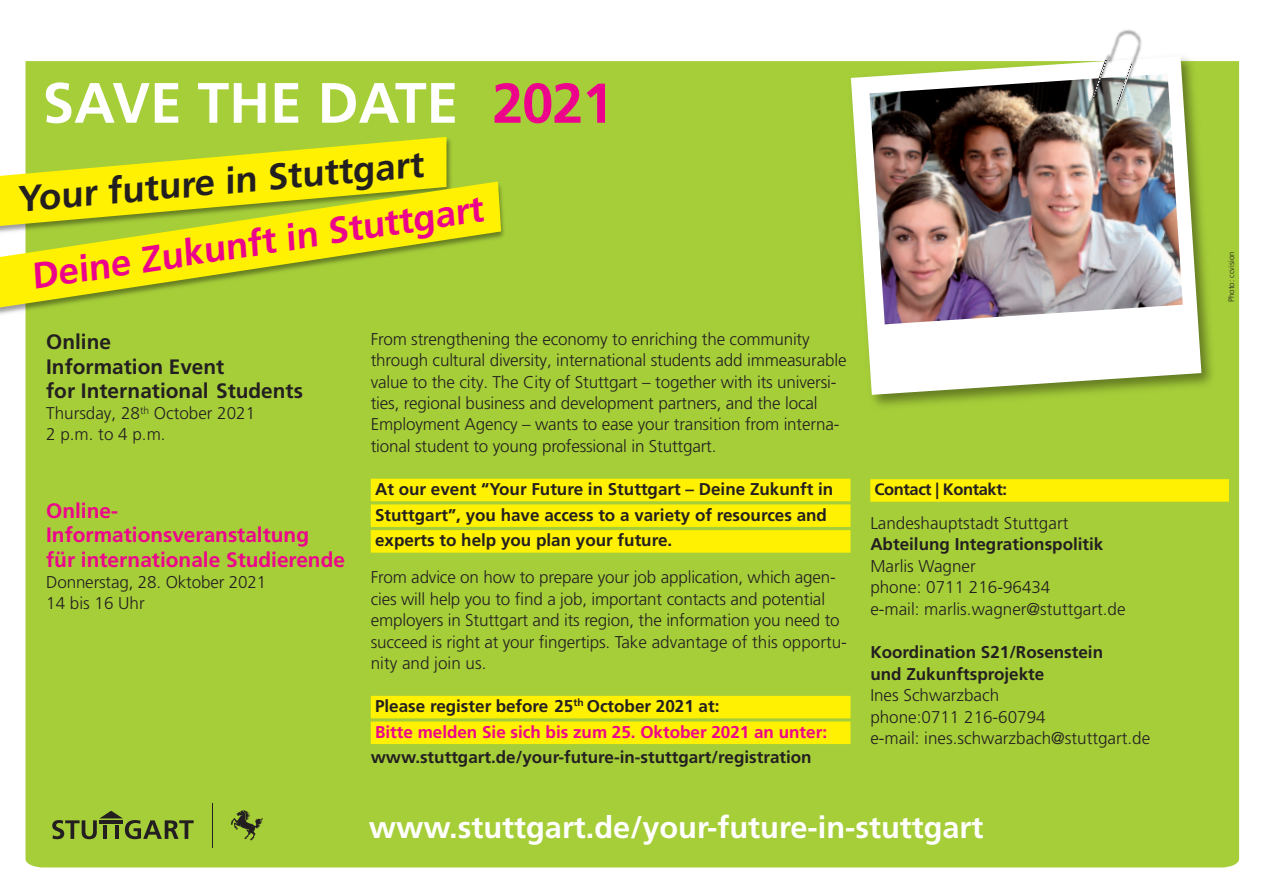
<style>
.page{position:relative;width:1263px;height:893px;background:#fff}
.page>*{position:absolute;margin:0;border:0;box-sizing:border-box;transform-origin:0 0}
.t1{font:700 56.85px "Frutiger LT Com";color:#fff}
.t2{font:700 36.6px "Frutiger LT Com";color:#ed028c}
.t3{font:700 36.6px "Frutiger LT Com";color:#231f20}
.t4{font:700 30.75px "Frutiger LT Com";color:#fff}
.t5{font:700 20.85px/24.6px "Frutiger LT Com";color:#ed028c}
.t6{font:700 20.85px "Frutiger LT Com";color:#231f20}
.t7{font:300 17.1px/21.5px "Frutiger LT Com";letter-spacing:-.01em;color:#231f20}
.t8{font:700 17.1px/21.8px "Frutiger LT Com";color:#231f20}
.t9{font:700 17.1px "Frutiger LT Com";color:#ed028c}
.t10{font:700 16.5px "Frutiger LT Com";letter-spacing:-.025em;color:#231f20}
.t11{font:300 7.95px "Frutiger LT Com";color:#231f20}
.s1{font-size:55.95px;color:#ed028c}
</style>
<div class="page">
<div style="left:26px;top:61px;width:1213px;height:806px;background:#a6ce39"></div>
<svg style="left:52px;top:811px;width:142px;height:28px;background:#7c9631"></svg>
<svg style="left:230px;top:809px;width:33px;height:31px"></svg>
<hr style="left:212px;top:803px;width:1px;height:45px;background:#231f20">
<div style="left:25px;top:131px;width:437px;height:44px;background:#a6ce39"></div>
<svg style="left:11px;top:137px;width:435px;height:38px;background:#d5e123"></svg>
<img style="left:0;top:175px;width:517px;height:148px">
<svg style="left:0;top:181px;width:501px;height:130px;background:#d5dd1a"></svg>
<div style="left:870px;top:479px;width:359px;height:23px;background:#fff101"></div>
<div style="left:371px;top:479px;width:479px;height:22px;background:#fff101"></div>
<div style="left:371px;top:504px;width:479px;height:23px;background:#fff101"></div>
<div style="left:371px;top:530px;width:479px;height:23px;background:#fff101"></div>
<div style="left:371px;top:696px;width:479px;height:22px;background:#fff101"></div>
<div style="left:371px;top:721px;width:479px;height:23px;background:#fff101"></div>
<img style="left:844px;top:61px;width:377px;height:353px">
<svg style="left:851px;top:57px;width:350px;height:338px"></svg>
<img style="left:869px;top:74px;width:314px;height:250px">
<img style="left:1073px;top:30px;width:84px;height:143px">
<svg style="left:1094px;top:60px;width:38px;height:44px"></svg>
<p class="t1" style="left:43px;top:80px;width:572px">SAVE THE DATE <span class="s1">2021</span></p>
<p class="t3" style="left:16px;top:184px;width:409px;rotate:-5deg">Your future in Stuttgart</p>
<p class="t2" style="left:29px;top:264px;width:458px;rotate:-9deg">Deine Zukunft in Stuttgart</p>
<p class="t6" style="left:46px;top:333px;width:66px">Online</p>
<p class="t6" style="left:46px;top:358px;width:180px">Information Event</p>
<p class="t6" style="left:46px;top:383px;width:258px">for International Students</p>
<p class="t7" style="left:46px;top:404px;width:211px">Thursday, 28<sup>th</sup> October 2021</p>
<p class="t7" style="left:46px;top:425px;width:121px">2 p.m. to 4 p.m.</p>
<p class="t5" style="left:46px;top:500px;width:300px">Online-<br>Informationsveranstaltung<br>für internationale Studierende</p>
<p class="t7" style="left:46px;top:573px;width:221px">Donnerstag, 28. Oktober 2021</p>
<p class="t7" style="left:46px;top:593px;width:100px">14 bis 16 Uhr</p>
<p class="t7" style="left:371px;top:329px;width:477px">From strengthening the economy to enriching the community through cultural diversity, international students add immeasurable value to the city. The City of Stuttgart – together with its universi&shy;ties, regional business and development partners, and the local Employment Agency – wants to ease your transition from interna&shy;tional student to young professional in Stuttgart.</p>
<p class="t8" style="left:375px;top:479px;width:460px">At our event “Your Future in Stuttgart – Deine Zukunft in</p>
<p class="t8" style="left:375px;top:505px;width:453px">Stuttgart”, you have access to a variety of resources and</p>
<p class="t8" style="left:375px;top:531px;width:299px">experts to help you plan your future.</p>
<p class="t7" style="left:371px;top:568px;width:478px">From advice on how to prepare your job application, which agen&shy;cies will help you to find a job, important contacts and potential employers in Stuttgart and its region, the information you need to succeed is right at your fingertips. Take advantage of this opportu&shy;nity and join us.</p>
<p class="t8" style="left:375px;top:697px;width:346px">Please register before 25<sup>th</sup> October 2021 at:</p>
<p class="t9" style="left:375px;top:725px;width:453px">Bitte melden Sie sich bis zum 25. Oktober 2021 an unter:</p>
<p class="t8" style="left:371px;top:748px;width:442px">www.stuttgart.de/your-future-in-stuttgart/registration</p>
<p class="t10" style="left:874px;top:483px;width:134px">Contact | Kontakt:</p>
<p class="t7" style="left:870px;top:513px;width:199px">Landeshauptstadt Stuttgart</p>
<p class="t8" style="left:870px;top:535px;width:235px">Abteilung Integrationspolitik</p>
<p class="t7" style="left:870px;top:556px;width:107px">Marlis Wagner</p>
<p class="t7" style="left:870px;top:578px;width:257px">phone: 0711 216-96434<br>e-mail: marlis.wagner@stuttgart.de</p>
<p class="t8" style="left:870px;top:642px;width:234px">Koordination S21/Rosenstein und Zukunftsprojekte</p>
<p class="t7" style="left:870px;top:686px;width:130px">Ines Schwarzbach</p>
<p class="t7" style="left:870px;top:707px;width:177px">phone:0711 216-60794</p>
<p class="t7" style="left:870px;top:729px;width:281px">e-mail: ines.schwarzbach@stuttgart.de</p>
<p class="t4" style="left:369px;top:814px;width:616px">www.stuttgart.de/your-future-in-stuttgart</p>
<p class="t11" style="left:1228px;top:302px;width:52px;rotate:-90deg">Photo: ccvision</p>
</div>
